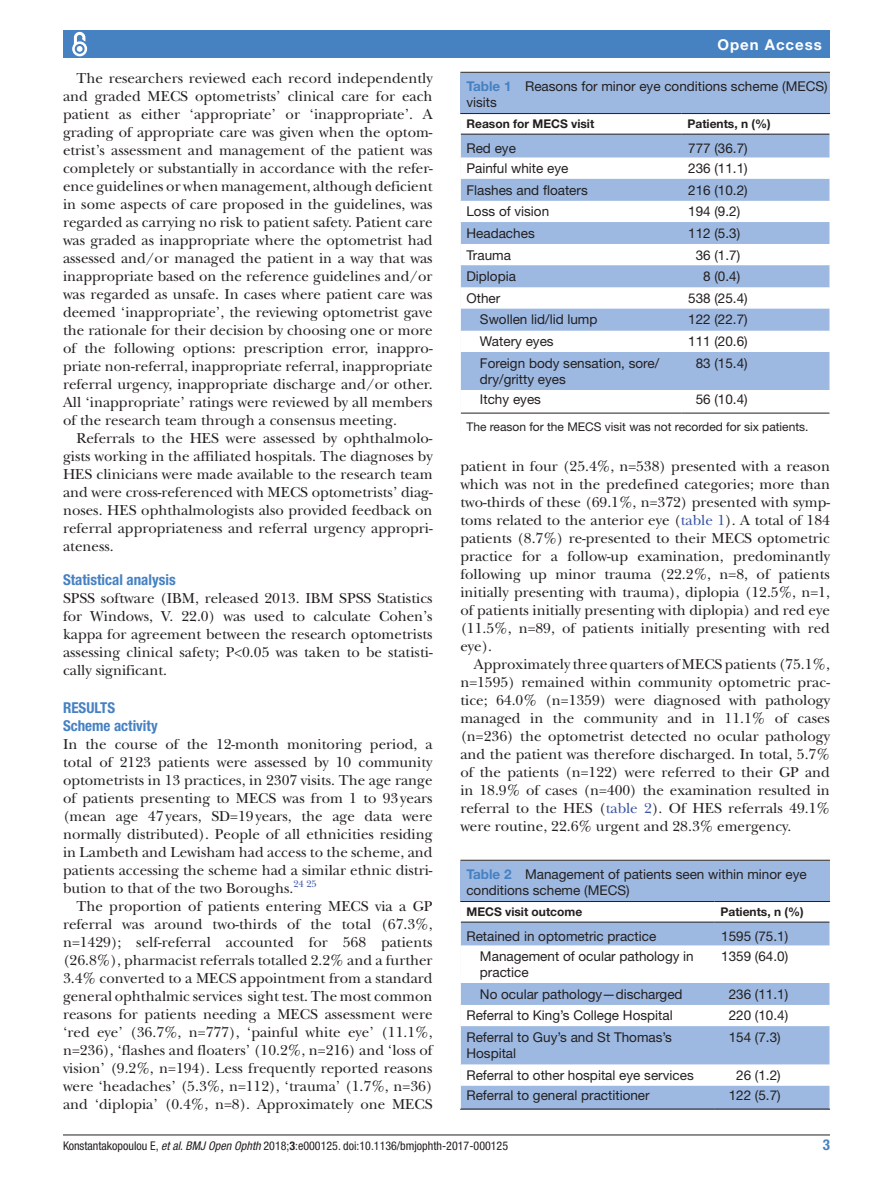
<style>
.page{position:relative;width:893px;height:1191px;background:#fff}
.page>*{position:absolute;margin:0;border:0;box-sizing:border-box;transform-origin:0 0}
.t1{font:15px/18px "New Baskerville";color:#231f20;text-align:justify}
.t2{font:700 condensed 15px/18px "Helvetica Neue LT Std";color:#4681c2}
.t3{font:700 15px "Helvetica Neue LT Std";letter-spacing:.065em;color:#fff}
.t4{font:13.5px/16.2px "Helvetica Neue LT Std";color:#231f20}
.t5{font:condensed 12px "Helvetica Neue LT Std";color:#231f20}
.t6{font:700 12px "Helvetica Neue LT Std";color:#231f20}
.t7{font:12px "Helvetica Neue LT Std";color:#231f20}
.t8{font:9.9px "New Baskerville";color:#3853a3}
.s1{font-weight:700;color:#4681c2}
.s2{color:#3853a3}
.s3{font-style:italic}
.s4{font-weight:700}
</style>
<div class="page">
<hr style="left:63px;top:1134px;width:767px;height:1px;background:#231f20">
<div style="left:63px;top:31px;width:767px;height:27px;background:#4681c2"></div>
<svg style="left:72px;top:31px;width:16px;height:26px"></svg>
<div style="left:460px;top:73px;width:370px;height:358px;background:#9db9e1"></div>
<hr style="left:460px;top:72px;width:370px;height:1px;background:#231f20">
<div style="left:461px;top:114px;width:369px;height:316px;background:#fff"></div>
<svg style="left:461px;top:135px;width:369px;height:255px"></svg>
<hr style="left:460px;top:113px;width:221px;height:1px;background:#231f20">
<hr style="left:460px;top:134px;width:221px;height:1px;background:#231f20">
<hr style="left:681px;top:113px;width:149px;height:1px;background:#231f20">
<hr style="left:681px;top:134px;width:149px;height:1px;background:#231f20">
<hr style="left:460px;top:413px;width:221px;height:1px;background:#231f20">
<hr style="left:681px;top:413px;width:149px;height:1px;background:#231f20">
<svg style="left:460px;top:114px;width:1px;height:238px"></svg>
<hr style="left:460px;top:352px;width:1px;height:38px;background:#fff">
<svg style="left:460px;top:390px;width:1px;height:40px"></svg>
<hr style="left:460px;top:430px;width:370px;height:1px;background:#fff">
<div style="left:460px;top:860px;width:370px;height:249px;background:#9db9e1"></div>
<hr style="left:460px;top:860px;width:370px;height:1px;background:#231f20">
<div style="left:461px;top:902px;width:369px;height:19px;background:#fff"></div>
<svg style="left:461px;top:922px;width:369px;height:186px"></svg>
<hr style="left:460px;top:901px;width:254px;height:1px;background:#231f20">
<hr style="left:460px;top:921px;width:254px;height:1px;background:#231f20">
<hr style="left:714px;top:901px;width:116px;height:1px;background:#231f20">
<hr style="left:714px;top:921px;width:116px;height:1px;background:#231f20">
<hr style="left:460px;top:1108px;width:254px;height:1px;background:#231f20">
<hr style="left:714px;top:1108px;width:116px;height:1px;background:#231f20">
<svg style="left:460px;top:902px;width:1px;height:43px"></svg>
<hr style="left:460px;top:945px;width:1px;height:38px;background:#fff">
<svg style="left:460px;top:983px;width:1px;height:43px"></svg>
<hr style="left:460px;top:1026px;width:1px;height:38px;background:#fff">
<svg style="left:460px;top:1064px;width:1px;height:44px"></svg>
<p class="t1" style="left:63px;top:69px;width:371px;text-indent:14px">The researchers reviewed each record independently and graded MECS optometrists’ clinical care for each patient as either ‘appropriate’ or ‘inappropriate’. A grading of appropriate care was given when the optom&shy;etrist’s assessment and management of the patient was completely or substantially in accordance with the refer&shy;ence guidelines or when management, although deficient in some aspects of care proposed in the guidelines, was regarded as carrying no risk to patient safety. Patient care was graded as inappropriate where the optometrist had assessed and/or managed the patient in a way that was inappropriate based on the reference guidelines and/or was regarded as unsafe. In cases where patient care was deemed ‘inappropriate’, the reviewing optometrist gave the rationale for their decision by choosing one or more of the following options: prescription error, inappro&shy;priate non-referral, inappropriate referral, inappropriate referral urgency, inappropriate discharge and/or other.<br>All ‘inappropriate’ ratings were reviewed by all members of the research team through a consensus meeting.</p>
<p class="t1" style="left:63px;top:429px;width:371px;text-indent:14px">Referrals to the HES were assessed by ophthalmolo&shy;gists working in the affiliated hospitals. The diagnoses by HES clinicians were made available to the research team and were cross-referenced with MECS optometrists’ diag&shy;noses. HES ophthalmologists also provided feedback on referral appropriateness and referral urgency appropri&shy;ateness.</p>
<p class="t2" style="left:63px;top:570px;width:114px">Statistical analysis</p>
<p class="t1" style="left:63px;top:589px;width:371px">SPSS software (IBM, released 2013. IBM SPSS Statistics for Windows, V. 22.0) was used to calculate Cohen’s kappa for agreement between the research optometrists assessing clinical safety; P&lt;0.05 was taken to be statisti&shy;cally significant.</p>
<p class="t2" style="left:63px;top:698px;width:96px">Results<br>Scheme activity</p>
<p class="t1" style="left:63px;top:735px;width:371px">In the course of the 12-month monitoring period, a total of 2123 patients were assessed by 10 community optometrists in 13 practices, in 2307 visits. The age range of patients presenting to MECS was from 1 to 93years (mean age 47years, SD=19years, the age data were normally distributed). People of all ethnicities residing in Lambeth and Lewisham had access to the scheme, and patients accessing the scheme had a similar ethnic distri&shy;bution to that of the two Boroughs.</p>
<p class="t8" style="left:293px;top:877px;width:25px">24 25</p>
<p class="t1" style="left:63px;top:897px;width:371px;text-indent:14px">The proportion of patients entering MECS via a GP referral was around two-thirds of the total (67.3%, n=1429); self-referral accounted for 568 patients (26.8%), pharmacist referrals totalled 2.2% and a further 3.4% converted to a MECS appointment from a standard general ophthalmic services sight test. The most common reasons for patients needing a MECS assessment were ‘red eye’ (36.7%, n=777), ‘painful white eye’ (11.1%, n=236), ‘flashes and floaters’ (10.2%, n=216) and ‘loss of vision’ (9.2%, n=194). Less frequently reported reasons were ‘headaches’ (5.3%, n=112), ‘trauma’ (1.7%, n=36) and ‘diplopia’ (0.4%, n=8). Approximately one MECS</p>
<p class="t3" style="left:717px;top:35px;width:106px">Open Access</p>
<p class="t4" style="left:466px;top:77px;width:363px"><span class="s1">Table 1</span> Reasons for minor eye conditions scheme (MECS) visits</p>
<p class="t6" style="left:466px;top:116px;width:129px">Reason for MECS visit</p>
<p class="t6" style="left:687px;top:116px;width:85px">Patients, n (%)</p>
<p class="t4" style="left:466px;top:140px;width:51px">Red eye</p>
<p class="t4" style="left:688px;top:140px;width:61px">777 (36.7)</p>
<p class="t4" style="left:466px;top:160px;width:103px">Painful white eye</p>
<p class="t4" style="left:688px;top:160px;width:61px">236 (11.1)</p>
<p class="t4" style="left:466px;top:181px;width:123px">Flashes and floaters</p>
<p class="t4" style="left:688px;top:181px;width:61px">216 (10.2)</p>
<p class="t4" style="left:466px;top:203px;width:84px">Loss of vision</p>
<p class="t4" style="left:688px;top:203px;width:54px">194 (9.2)</p>
<p class="t4" style="left:466px;top:225px;width:70px">Headaches</p>
<p class="t4" style="left:688px;top:225px;width:54px">112 (5.3)</p>
<p class="t4" style="left:466px;top:246px;width:46px">Trauma</p>
<p class="t4" style="left:696px;top:246px;width:46px">36 (1.7)</p>
<p class="t4" style="left:466px;top:268px;width:51px">Diplopia</p>
<p class="t4" style="left:703px;top:268px;width:39px">8 (0.4)</p>
<p class="t4" style="left:466px;top:290px;width:35px">Other</p>
<p class="t4" style="left:688px;top:290px;width:61px">538 (25.4)</p>
<p class="t4" style="left:480px;top:311px;width:119px">Swollen lid/lid lump</p>
<p class="t4" style="left:688px;top:311px;width:61px">122 (22.7)</p>
<p class="t4" style="left:480px;top:333px;width:75px">Watery eyes</p>
<p class="t4" style="left:688px;top:333px;width:61px">111 (20.6)</p>
<p class="t4" style="left:480px;top:355px;width:181px">Foreign body sensation, sore/ dry/gritty eyes</p>
<p class="t4" style="left:696px;top:355px;width:54px">83 (15.4)</p>
<p class="t4" style="left:480px;top:391px;width:63px">Itchy eyes</p>
<p class="t4" style="left:696px;top:391px;width:54px">56 (10.4)</p>
<p class="t7" style="left:466px;top:419px;width:344px">The reason for the MECS visit was not recorded for six patients.</p>
<p class="t1" style="left:460px;top:457px;width:371px">patient in four (25.4%, n=538) presented with a reason which was not in the predefined categories; more than two-thirds of these (69.1%, n=372) presented with symp&shy;toms related to the anterior eye (<span class="s2">table 1</span>). A total of 184 patients (8.7%) re-presented to their MECS optometric practice for a follow-up examination, predominantly following up minor trauma (22.2%, n=8, of patients initially presenting with trauma), diplopia (12.5%, n=1, of patients initially presenting with diplopia) and red eye (11.5%, n=89, of patients initially presenting with red eye).</p>
<p class="t1" style="left:460px;top:655px;width:371px;text-indent:14px">Approximately three quarters of MECS patients (75.1%, n=1595) remained within community optometric prac&shy;tice; 64.0% (n=1359) were diagnosed with pathology managed in the community and in 11.1% of cases (n=236) the optometrist detected no ocular pathology and the patient was therefore discharged. In total, 5.7% of the patients (n=122) were referred to their GP and in 18.9% of cases (n=400) the examination resulted in referral to the HES (<span class="s2">table 2</span>). Of HES referrals 49.1% were routine, 22.6% urgent and 28.3% emergency.</p>
<p class="t4" style="left:466px;top:865px;width:342px"><span class="s1">Table 2</span> Management of patients seen within minor eye conditions scheme (MECS)</p>
<p class="t6" style="left:466px;top:904px;width:117px">MECS visit outcome</p>
<p class="t6" style="left:720px;top:904px;width:85px">Patients, n (%)</p>
<p class="t4" style="left:466px;top:927px;width:191px">Retained in optometric practice</p>
<p class="t4" style="left:721px;top:927px;width:69px">1595 (75.1)</p>
<p class="t4" style="left:480px;top:947px;width:215px">Management of ocular pathology in practice</p>
<p class="t4" style="left:721px;top:947px;width:69px">1359 (64.0)</p>
<p class="t4" style="left:480px;top:985px;width:204px">No ocular pathology—discharged</p>
<p class="t4" style="left:729px;top:985px;width:61px">236 (11.1)</p>
<p class="t4" style="left:466px;top:1007px;width:208px">Referral to King’s College Hospital</p>
<p class="t4" style="left:729px;top:1007px;width:61px">220 (10.4)</p>
<p class="t4" style="left:466px;top:1029px;width:207px">Referral to Guy’s and St Thomas’s<br>Hospital</p>
<p class="t4" style="left:729px;top:1029px;width:54px">154 (7.3)</p>
<p class="t4" style="left:466px;top:1066px;width:229px">Referral to other hospital eye services</p>
<p class="t4" style="left:736px;top:1066px;width:46px">26 (1.2)</p>
<p class="t4" style="left:466px;top:1087px;width:185px">Referral to general practitioner</p>
<p class="t4" style="left:729px;top:1087px;width:54px">122 (5.7)</p>
<p class="t5" style="left:63px;top:1138px;width:447px">Konstantakopoulou E, <span class="s3">et al</span>. <span class="s3">BMJ Open Ophth</span> 2018;<span class="s4">3</span>:e000125. doi:10.1136/bmjophth-2017-000125</p>
<p class="t2" style="left:823px;top:1135px;width:9px">3</p>
</div>
